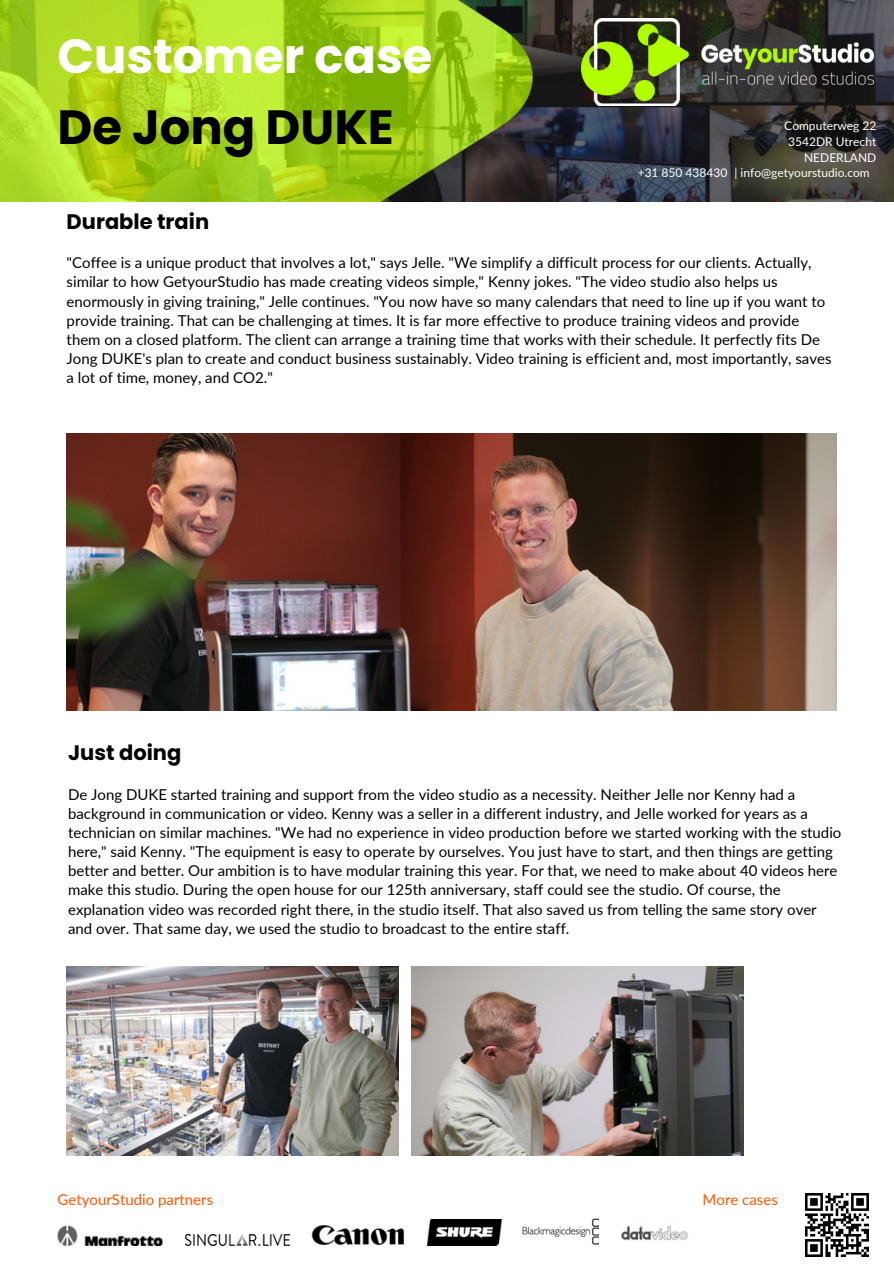
<style>
.page{position:relative;width:894px;height:1264px;background:#fff}
.page>*{position:absolute;margin:0;border:0;box-sizing:border-box;transform-origin:0 0}
.t1{font:700 48px "Poppins";color:#fff}
.t2{font:700 48px "Poppins";color:#000}
.t3{font:700 21px "Poppins";color:#000}
.t4{font:15px/19.2px "Lato";color:#000}
.t5{font:15px "Lato";color:#ff5501}
.t6{font:12px "Lato";color:#fff}
</style>
<div class="page">
<img style="left:411px;top:966px;width:332px;height:189px">
<img style="left:67px;top:966px;width:331px;height:189px">
<img style="left:67px;top:434px;width:769px;height:276px">
<img style="left:0;top:0;width:893px;height:201px">
<img style="left:581px;top:18px;width:291px;height:88px">
<img style="left:428px;top:1219px;width:73px;height:26px">
<img style="left:621px;top:1226px;width:67px;height:14px">
<img style="left:57px;top:1225px;width:107px;height:20px">
<img style="left:311px;top:1225px;width:94px;height:20px">
<img style="left:186px;top:1234px;width:103px;height:10px">
<img style="left:522px;top:1218px;width:76px;height:26px">
<img style="left:805px;top:1193px;width:64px;height:64px">
<h1 class="t1" style="left:57px;top:23px;width:376px">Customer case</h1>
<h1 class="t2" style="left:57px;top:94px;width:338px">De Jong DUKE</h1>
<p class="t6" style="left:784px;top:118px;width:93px">Computerweg 22</p>
<p class="t6" style="left:788px;top:134px;width:89px">3542DR Utrecht</p>
<p class="t6" style="left:804px;top:150px;width:74px">NEDERLAND</p>
<p class="t6" style="left:637px;top:165px;width:233px">+31 850 438430 | info@getyourstudio.com</p>
<h2 class="t3" style="left:67px;top:207px;width:144px">Durable train</h2>
<p class="t4" style="left:67px;top:253px;width:766px">"Coffee is a unique product that involves a lot," says Jelle. "We simplify a difficult process for our clients. Actually, similar to how GetyourStudio has made creating videos simple," Kenny jokes. "The video studio also helps us enormously in giving training," Jelle continues. "You now have so many calendars that need to line up if you want to provide training. That can be challenging at times. It is far more effective to produce training videos and provide them on a closed platform. The client can arrange a training time that works with their schedule. It perfectly fits De Jong DUKE's plan to create and conduct business sustainably. Video training is efficient and, most importantly, saves a lot of time, money, and CO2."</p>
<h2 class="t3" style="left:68px;top:738px;width:115px">Just doing</h2>
<p class="t4" style="left:68px;top:784px;width:774px">De Jong DUKE started training and support from the video studio as a necessity. Neither Jelle nor Kenny had a background in communication or video. Kenny was a seller in a different industry, and Jelle worked for years as a technician on similar machines. "We had no experience in video production before we started working with the studio here," said Kenny. "The equipment is easy to operate by ourselves. You just have to start, and then things are getting better and better. Our ambition is to have modular training this year. For that, we need to make about 40 videos here make this studio. During the open house for our 125th anniversary, staff could see the studio. Of course, the explanation video was recorded right there, in the studio itself. That also saved us from telling the same story over and over. That same day, we used the studio to broadcast to the entire staff.</p>
<p class="t5" style="left:57px;top:1190px;width:157px">GetyourStudio partners</p>
<p class="t5" style="left:702px;top:1190px;width:77px">More cases</p>
</div>
